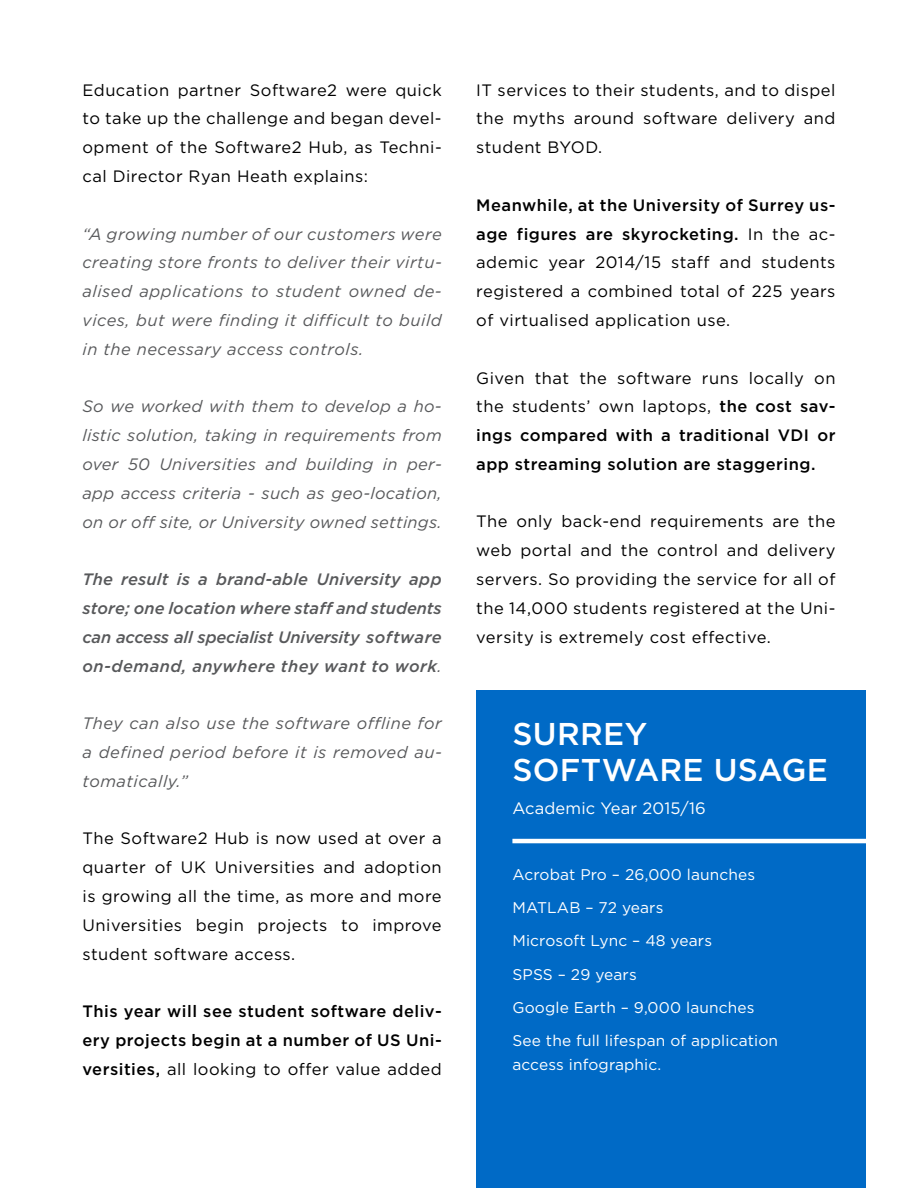
<style>
.page{position:relative;width:918px;height:1188px;background:#fff}
.page>*{position:absolute;margin:0;border:0;box-sizing:border-box;transform-origin:0 0}
.t1{font:500 31.5px/36px "Gotham";letter-spacing:.01em;color:#fff}
.t2{font:16.5px/28.8px "Gotham";letter-spacing:.03em;color:#000;text-align:justify}
.t3{font:italic 16.5px/28.8px "Gotham";letter-spacing:.03em;color:#58595b;text-align:justify}
.t4{font:italic 500 16.5px/28.8px "Gotham";letter-spacing:.03em;color:#58595b;text-align:justify}
.t5{font:500 16.5px/28.8px "Gotham";letter-spacing:.03em;color:#000;text-align:justify}
.t6{font:16.5px "Gotham";letter-spacing:.01em;color:#fff}
.t7{font:15.45px/33px "Gotham";letter-spacing:.01em;color:#fff}
.s1{font-weight:400}
.s2{font-weight:500}
</style>
<div class="page">
<div style="left:476px;top:691px;width:390px;height:497px;background:#006ac6"></div>
<hr style="left:512px;top:839px;width:406px;height:4px;background:#fff">
<p class="t2" style="left:82px;top:75px;width:361px">Education partner Software2 were quick to take up the challenge and began devel&shy;opment of the Software2 Hub, as Techni&shy;cal Director Ryan Heath explains:</p>
<p class="t3" style="left:82px;top:219px;width:361px">“A growing number of our customers were creating store fronts to deliver their virtu&shy;alised applications to student owned de&shy;vices, but were finding it difficult to build in the necessary access controls.</p>
<p class="t3" style="left:82px;top:392px;width:361px">So we worked with them to develop a ho&shy;listic solution, taking in requirements from over 50 Universities and building in per&shy;app access criteria - such as geo-location, on or off site, or University owned settings.</p>
<p class="t4" style="left:82px;top:565px;width:361px">The result is a brand-able University app store; one location where staff and students can access all specialist University software on-demand, anywhere they want to work<span class="s1">.</span></p>
<p class="t3" style="left:82px;top:709px;width:361px">They can also use the software offline for a defined period before it is removed au&shy;tomatically.”</p>
<p class="t2" style="left:82px;top:824px;width:361px">The Software2 Hub is now used at over a quarter of UK Universities and adoption is growing all the time, as more and more Universities begin projects to improve student software access.</p>
<p class="t5" style="left:82px;top:997px;width:361px">This year will see student software deliv&shy;ery projects begin at a number of US Uni&shy;versities, <span class="s1">all looking to offer value added</span></p>
<p class="t2" style="left:476px;top:75px;width:361px">IT services to their students, and to dispel the myths around software delivery and student BYOD.</p>
<p class="t2" style="left:476px;top:190px;width:361px"><span class="s2">Meanwhile, at the University of Surrey us&shy;age figures are skyrocketing.</span> In the ac&shy;ademic year 2014/15 staff and students registered a combined total of 225 years of virtualised application use.</p>
<p class="t2" style="left:476px;top:363px;width:361px">Given that the software runs locally on the students’ own laptops, <span class="s2">the cost sav&shy;ings compared with a traditional VDI</span></p>
<p class="t5" style="left:817px;top:421px;width:20px">or</p>
<p class="t5" style="left:476px;top:449px;width:341px">app streaming solution are staggering.</p>
<p class="t2" style="left:476px;top:507px;width:361px">The only back-end requirements are the web portal and the control and delivery servers. So providing the service for all of the 14,000 students registered at the Uni&shy;versity is extremely cost effective.</p>
<h1 class="t1" style="left:512px;top:716px;width:317px">Su rrey<br>Software Usage</h1>
<p class="t6" style="left:512px;top:798px;width:195px">Academic Year 2015/16</p>
<p class="t7" style="left:512px;top:858px;width:267px">Acrobat Pro – 26,000 launches<br>MATLAB – 72 years<br>Microsoft Lync – 48 years<br>SPSS – 29 years<br>Google Earth – 9,000 launches<br>See the full lifespan of application</p>
<p class="t7" style="left:512px;top:1047px;width:150px">access infographic.</p>
</div>
